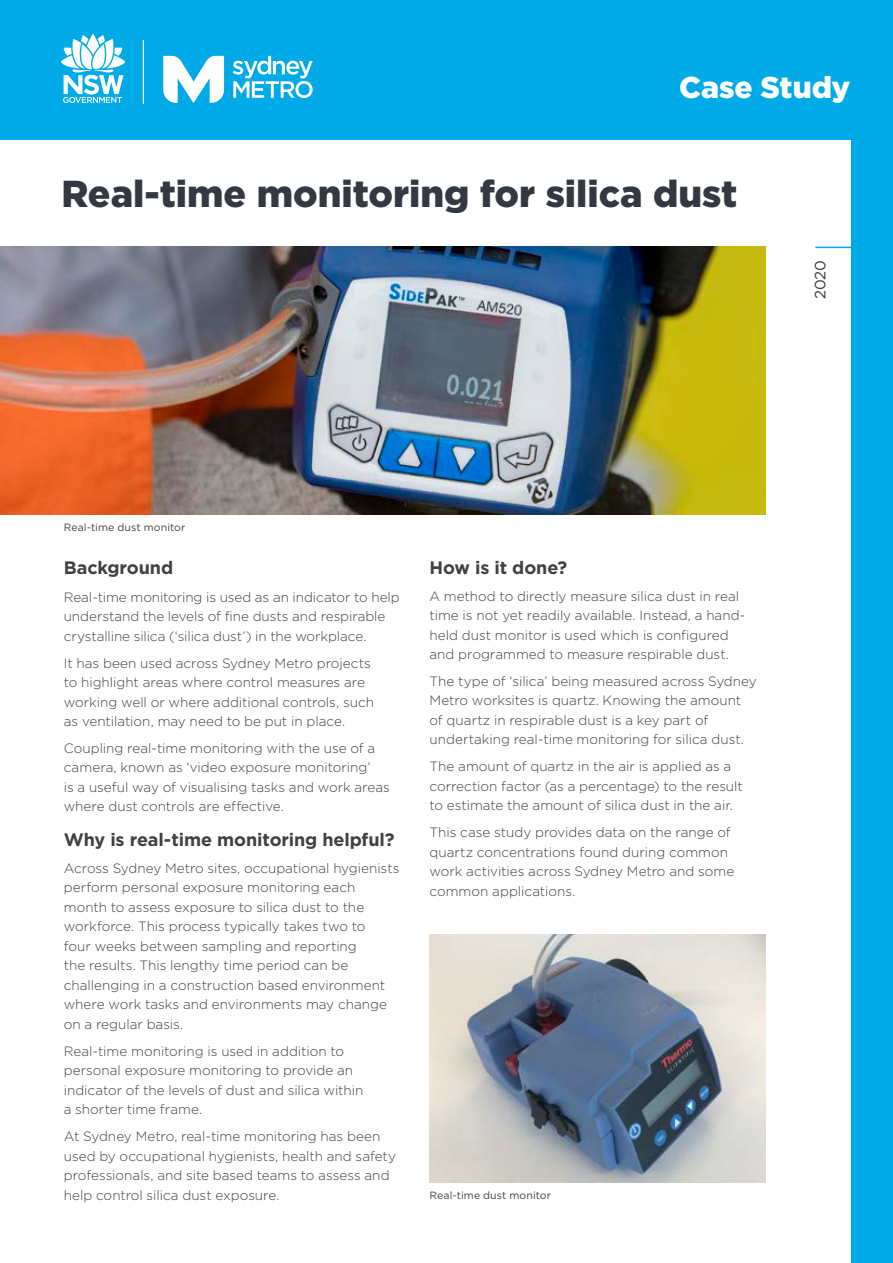
<style>
.page{position:relative;width:893px;height:1263px;background:#00aae7}
.page>*{position:absolute;margin:0;border:0;box-sizing:border-box;transform-origin:0 0}
.t1{font:900 37.5px "Gotham";color:#343841}
.t2{font:900 30.15px "Gotham";letter-spacing:-.005em;color:#fff}
.t3{font:700 18px "Gotham";letter-spacing:-.005em;color:#414142}
.t4{font:15px "Gotham";color:#343841}
.Body_Copy{font:300 13.5px/19.5px "Gotham";color:#414142}
.t5{font:10.5px "Gotham";letter-spacing:.01em;color:#414142}
</style>
<div class="page">
<div style="left:0;top:140px;width:850px;height:1123px;background:#fff"></div>
<hr style="left:143px;top:40px;width:1px;height:64px;background:#fff">
<svg style="left:61px;top:34px;width:64px;height:69px"></svg>
<svg style="left:163px;top:56px;width:61px;height:47px"></svg>
<svg style="left:233px;top:56px;width:80px;height:42px"></svg>
<hr style="left:815px;top:247px;width:78px;height:1px;background:#00aae7">
<img style="left:0;top:247px;width:765px;height:267px">
<img style="left:429px;top:934px;width:336px;height:248px">
<h2 class="t2" style="left:679px;top:66px;width:173px">Case Study</h2>
<h1 class="t1" style="left:61px;top:167px;width:677px">Real-time monitoring for silica dust</h1>
<p class="t4" style="left:811px;top:299px;width:40px;rotate:-90deg">2020</p>
<p class="t5" style="left:64px;top:521px;width:123px">Real-time dust monitor</p>
<h2 class="t3" style="left:64px;top:555px;width:111px">Background</h2>
<p class="Body_Copy" style="left:64px;top:587px;width:337px">Real-time monitoring is used as an indicator to help understand the levels of fine dusts and respirable crystalline silica (‘silica dust’) in the workplace.</p>
<p class="Body_Copy" style="left:64px;top:653px;width:312px">It has been used across Sydney Metro projects to highlight areas where control measures are working well or where additional controls, such as ventilation, may need to be put in place.</p>
<p class="Body_Copy" style="left:64px;top:738px;width:327px">Coupling real-time monitoring with the use of a camera, known as ‘video exposure monitoring’<br>is a useful way of visualising tasks and work areas where dust controls are effective.</p>
<h2 class="t3" style="left:64px;top:827px;width:332px">Why is real-time monitoring helpful?</h2>
<p class="Body_Copy" style="left:64px;top:858px;width:337px">Across Sydney Metro sites, occupational hygienists perform personal exposure monitoring each month to assess exposure to silica dust to the workforce. This process typically takes two to<br>four weeks between sampling and reporting<br>the results. This lengthy time period can be challenging in a construction based environment where work tasks and environments may change on a regular basis.</p>
<p class="Body_Copy" style="left:64px;top:1041px;width:301px">Real-time monitoring is used in addition to personal exposure monitoring to provide an indicator of the levels of dust and silica within a shorter time frame.</p>
<p class="Body_Copy" style="left:64px;top:1126px;width:334px">At Sydney Metro, real-time monitoring has been used by occupational hygienists, health and safety professionals, and site based teams to assess and help control silica dust exposure.</p>
<h2 class="t3" style="left:429px;top:555px;width:139px">How is it done?</h2>
<p class="Body_Copy" style="left:429px;top:586px;width:317px">A method to directly measure silica dust in real time is not yet readily available. Instead, a hand&shy;held dust monitor is used which is configured and programmed to measure respirable dust.</p>
<p class="Body_Copy" style="left:429px;top:671px;width:329px">The type of ‘silica’ being measured across Sydney Metro worksites is quartz. Knowing the amount of quartz in respirable dust is a key part of undertaking real-time monitoring for silica dust.</p>
<p class="Body_Copy" style="left:429px;top:756px;width:315px">The amount of quartz in the air is applied as a correction factor (as a percentage) to the result to estimate the amount of silica dust in the air.</p>
<p class="Body_Copy" style="left:429px;top:822px;width:306px">This case study provides data on the range of quartz concentrations found during common work activities across Sydney Metro and some common applications.</p>
<p class="t5" style="left:429px;top:1189px;width:123px">Real-time dust monitor</p>
</div>
